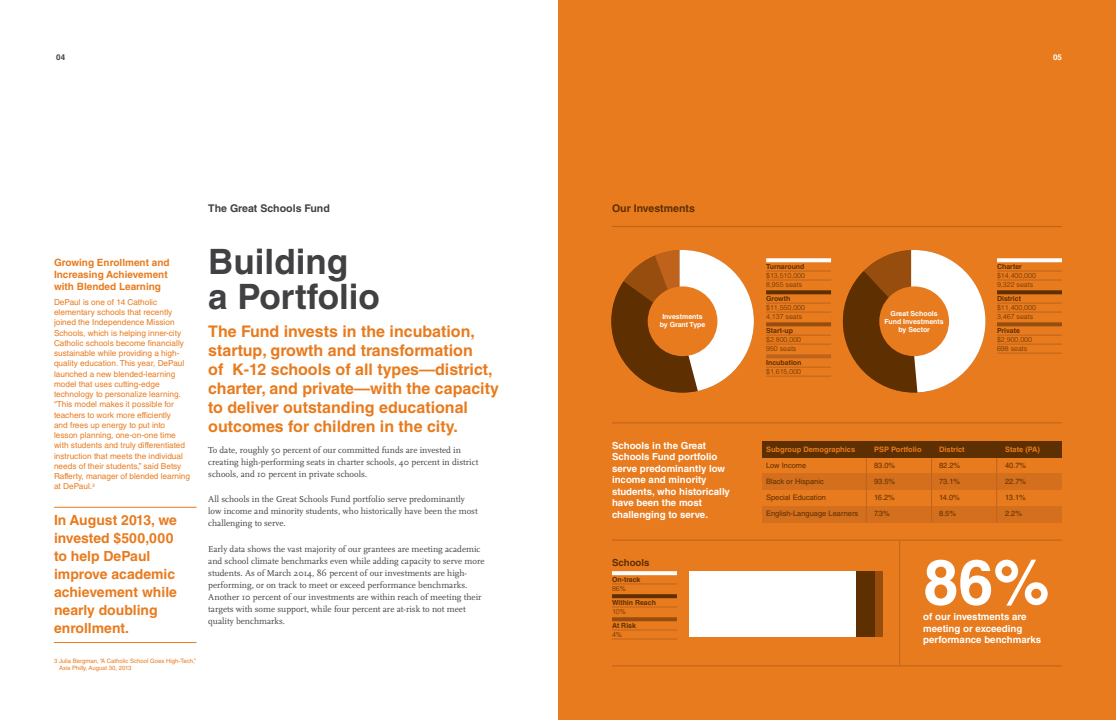
<style>
.page{position:relative;width:1116px;height:720px;background:#fff}
.page>*{position:absolute;margin:0;border:0;box-sizing:border-box;transform-origin:0 0}
.t1{font:700 63px "Helvetica LT Std";color:#fff}
.t2{font:700 35px/35px "Helvetica LT Std";color:#414042}
.t3{font:700 16px/19px "Helvetica LT Std";color:#e87b1e}
.t4{font:700 14px/18px "Helvetica LT Std";color:#e87b1e}
.t5{font:700 10.6px "Helvetica LT Std";color:#414042}
.t6{font:700 10.6px "Helvetica LT Std";color:#5e2f00}
.t7{font:700 10px/12px "Helvetica LT Std";color:#e87b1e}
.t8{font:700 9.7px/11.5px "Helvetica LT Std";color:#fff}
.t9{font:700 9.7px "Helvetica LT Std";color:#5e2f00}
.t10{font:9px/12px "Scala";color:#414042}
.t11{font:8.2px/10.2px "Helvetica LT Std";color:#e87b1e}
.t12{font:700 8px "Helvetica LT Std";color:#414042}
.t13{font:700 8px "Helvetica LT Std";color:#fff}
.t14{font:7.5px "Helvetica LT Std";color:#5e2f00}
.t15{font:700 7.5px "Helvetica LT Std";color:#e87b1e}
.t16{font:300 7px/9px "Helvetica LT Std";color:#5e2f00}
.t17{font:700 7px "Helvetica LT Std";color:#5e2f00}
.t18{font:700 7px/7.6px "Helvetica LT Std";color:#fff;text-align:center}
.t19{font:6px/7.2px "Helvetica LT Std";color:#e87b1e}
</style>
<div class="page">
<div style="left:558px;top:0;width:558px;height:720px;background:#e87b1e"></div>
<hr style="left:612px;top:226px;width:450px;height:1px;background:#bf631c">
<hr style="left:612px;top:423px;width:450px;height:1px;background:#bf631c">
<svg style="left:611px;top:250px;width:143px;height:143px"></svg>
<div style="left:648px;top:286px;width:69px;height:70px;background:#e87b1e;border-radius:50%"></div>
<svg style="left:843px;top:250px;width:142px;height:143px"></svg>
<div style="left:879px;top:286px;width:70px;height:70px;background:#e87b1e;border-radius:50%"></div>
<svg style="left:766px;top:258px;width:65px;height:4px"></svg>
<hr style="left:766px;top:271px;width:65px;height:1px;background:#bf631c">
<hr style="left:766px;top:280px;width:65px;height:1px;background:#bf631c">
<svg style="left:766px;top:290px;width:65px;height:4px"></svg>
<hr style="left:766px;top:303px;width:65px;height:1px;background:#bf631c">
<hr style="left:766px;top:312px;width:65px;height:1px;background:#bf631c">
<svg style="left:766px;top:322px;width:65px;height:4px"></svg>
<hr style="left:766px;top:335px;width:65px;height:1px;background:#bf631c">
<hr style="left:766px;top:344px;width:65px;height:1px;background:#bf631c">
<svg style="left:766px;top:354px;width:65px;height:4px"></svg>
<hr style="left:766px;top:367px;width:65px;height:1px;background:#bf631c">
<hr style="left:766px;top:376px;width:65px;height:1px;background:#bf631c">
<svg style="left:997px;top:258px;width:65px;height:4px"></svg>
<hr style="left:997px;top:271px;width:65px;height:1px;background:#bf631c">
<hr style="left:997px;top:280px;width:65px;height:1px;background:#bf631c">
<svg style="left:997px;top:290px;width:65px;height:4px"></svg>
<hr style="left:997px;top:303px;width:65px;height:1px;background:#bf631c">
<hr style="left:997px;top:312px;width:65px;height:1px;background:#bf631c">
<svg style="left:997px;top:322px;width:65px;height:4px"></svg>
<hr style="left:997px;top:335px;width:65px;height:1px;background:#bf631c">
<hr style="left:997px;top:344px;width:65px;height:1px;background:#bf631c">
<hr style="left:997px;top:353px;width:65px;height:1px;background:#bf631c">
<div style="left:762px;top:473px;width:300px;height:16px;background:#d36f1d"></div>
<div style="left:762px;top:506px;width:300px;height:16px;background:#d36f1d"></div>
<hr style="left:866px;top:442px;width:1px;height:80px;background:#bf631c">
<hr style="left:931px;top:441px;width:1px;height:81px;background:#bf631c">
<hr style="left:997px;top:441px;width:1px;height:81px;background:#bf631c">
<div style="left:762px;top:442px;width:300px;height:16px;background:#5e2f00"></div>
<hr style="left:54px;top:507px;width:143px;height:1px;background:#e87b1e">
<hr style="left:54px;top:642px;width:143px;height:1px;background:#e87b1e">
<hr style="left:612px;top:540px;width:450px;height:1px;background:#bf631c">
<hr style="left:612px;top:666px;width:450px;height:1px;background:#bf631c">
<hr style="left:900px;top:540px;width:1px;height:126px;background:#bf631c">
<svg style="left:612px;top:571px;width:65px;height:4px"></svg>
<hr style="left:612px;top:584px;width:65px;height:1px;background:#bf631c">
<svg style="left:612px;top:594px;width:65px;height:4px"></svg>
<hr style="left:612px;top:607px;width:65px;height:1px;background:#bf631c">
<svg style="left:612px;top:617px;width:65px;height:4px"></svg>
<hr style="left:612px;top:630px;width:65px;height:1px;background:#bf631c">
<hr style="left:612px;top:639px;width:65px;height:1px;background:#bf631c">
<div style="left:689px;top:571px;width:167px;height:66px;background:#fff"></div>
<div style="left:856px;top:571px;width:19px;height:66px;background:#5e2f00"></div>
<div style="left:875px;top:571px;width:8px;height:66px;background:#974d0e"></div>
<p class="t12" style="left:56px;top:52px;width:10px">04</p>
<p class="t7" style="left:54px;top:256px;width:117px">Growing Enrollment and<br>Increasing Achievement with Blended Learning</p>
<p class="t11" style="left:54px;top:297px;width:138px">DePaul is one of 14 Catholic elementary schools that recently joined the Independence Mission Schools, which is helping inner-city Catholic schools become financially sustainable while providing a high&shy;quality education. This year, DePaul launched a new blended-learning model that uses cutting-edge technology to personalize learning. “This model makes it possible for teachers to work more efficiently<br>and frees up energy to put into lesson planning, one-on-one time with students and truly differentiated instruction that meets the individual needs of their students,” said Betsy Rafferty, manager of blended learning at DePaul.<sup>3</sup></p>
<h3 class="t4" style="left:54px;top:511px;width:125px">In August 2013, we invested $500,000 to help DePaul improve academic achievement while nearly doubling enrollment.</h3>
<p class="t19" style="left:59px;top:657px;width:139px;text-indent:-5px">3 Julia Bergman, “A Catholic School Goes High-Tech,”<br>Axis Philly, August 30, 2013</p>
<p class="t5" style="left:208px;top:202px;width:123px">The Great Schools Fund</p>
<h2 class="t2" style="left:208px;top:243px;width:173px">Building<br>a Portfolio</h2>
<h3 class="t3" style="left:208px;top:321px;width:292px">The Fund invests in the incubation, startup, growth and transformation<br>of K-12 schools of all types—district, charter, and private—with the capacity to deliver outstanding educational outcomes for children in the city.</h3>
<p class="t10" style="left:208px;top:444px;width:272px">To date, roughly 50 percent of our committed funds are invested in creating high-performing seats in charter schools, 40 percent in district schools, and 10 percent in private schools.</p>
<p class="t10" style="left:208px;top:494px;width:271px">All schools in the Great Schools Fund portfolio serve predominantly low income and minority students, who historically have been the most challenging to serve.</p>
<p class="t10" style="left:208px;top:543px;width:278px">Early data shows the vast majority of our grantees are meeting academic and school climate benchmarks even while adding capacity to serve more students. As of March 2014, 86 percent of our investments are high&shy;performing, or on track to meet or exceed performance benchmarks.<br>Another 10 percent of our investments are within reach of meeting their targets with some support, while four percent are at-risk to not meet quality benchmarks.</p>
<p class="t13" style="left:1053px;top:52px;width:10px">05</p>
<p class="t6" style="left:612px;top:202px;width:85px">Our Investments</p>
<p class="t17" style="left:766px;top:262px;width:40px">Turnaround</p>
<p class="t16" style="left:766px;top:271px;width:40px">$13,510,000<br>8,955 seats</p>
<p class="t17" style="left:766px;top:294px;width:26px">Growth</p>
<p class="t16" style="left:766px;top:303px;width:40px">$11,550,000<br>4,137 seats</p>
<p class="t17" style="left:766px;top:326px;width:28px">Start-up</p>
<p class="t16" style="left:766px;top:335px;width:37px">$2,800,000<br>950 seats</p>
<p class="t17" style="left:766px;top:359px;width:37px">Incubation</p>
<p class="t16" style="left:766px;top:367px;width:37px">$1,615,000</p>
<p class="t18" style="left:660px;top:313px;width:47px">Investments by Grant Type</p>
<p class="t18" style="left:885px;top:310px;width:61px">Great Schools<br>Fund Investments by Sector</p>
<p class="t17" style="left:997px;top:262px;width:26px">Charter</p>
<p class="t16" style="left:997px;top:271px;width:40px">$14,400,000<br>9,322 seats</p>
<p class="t17" style="left:997px;top:294px;width:26px">District</p>
<p class="t16" style="left:997px;top:303px;width:40px">$11,400,000<br>3,467 seats</p>
<p class="t17" style="left:997px;top:326px;width:24px">Private</p>
<p class="t16" style="left:997px;top:335px;width:37px">$2,900,000<br>698 seats</p>
<p class="t8" style="left:612px;top:440px;width:119px">Schools in the Great<br>Schools Fund portfolio serve predominantly low income and minority students, who historically have been the most challenging to serve.</p>
<p class="t15" style="left:766px;top:445px;width:91px">Subgroup Demographics</p>
<p class="t15" style="left:874px;top:445px;width:49px">PSP Portfolio</p>
<p class="t15" style="left:939px;top:445px;width:27px">District</p>
<p class="t15" style="left:1005px;top:445px;width:36px">State (PA)</p>
<p class="t14" style="left:766px;top:461px;width:42px">Low Income</p>
<p class="t14" style="left:874px;top:461px;width:23px">83.0%</p>
<p class="t14" style="left:939px;top:461px;width:23px">82.2%</p>
<p class="t14" style="left:1005px;top:461px;width:23px">40.7%</p>
<p class="t14" style="left:766px;top:477px;width:59px">Black or Hispanic</p>
<p class="t14" style="left:874px;top:477px;width:23px">93.5%</p>
<p class="t14" style="left:939px;top:477px;width:23px">73.1%</p>
<p class="t14" style="left:1005px;top:477px;width:23px">22.7%</p>
<p class="t14" style="left:766px;top:493px;width:62px">Special Education</p>
<p class="t14" style="left:874px;top:493px;width:22px">16.2%</p>
<p class="t14" style="left:939px;top:493px;width:22px">14.0%</p>
<p class="t14" style="left:1005px;top:493px;width:22px">13.1%</p>
<p class="t14" style="left:766px;top:509px;width:94px">English-Language Learners</p>
<p class="t14" style="left:874px;top:509px;width:17px">7.3%</p>
<p class="t14" style="left:939px;top:509px;width:19px">8.5%</p>
<p class="t14" style="left:1005px;top:509px;width:19px">2.2%</p>
<p class="t9" style="left:612px;top:557px;width:39px">Schools</p>
<p class="t17" style="left:612px;top:575px;width:30px">On-track</p>
<p class="t16" style="left:612px;top:584px;width:16px">86%</p>
<p class="t17" style="left:612px;top:598px;width:45px">Within Reach</p>
<p class="t16" style="left:612px;top:607px;width:16px">10%</p>
<p class="t17" style="left:612px;top:621px;width:26px">At Risk</p>
<p class="t16" style="left:612px;top:630px;width:12px">4%</p>
<h1 class="t1" style="left:923px;top:544px;width:128px">86%</h1>
<p class="t8" style="left:923px;top:611px;width:119px">of our investments are meeting or exceeding performance benchmarks</p>
</div>
